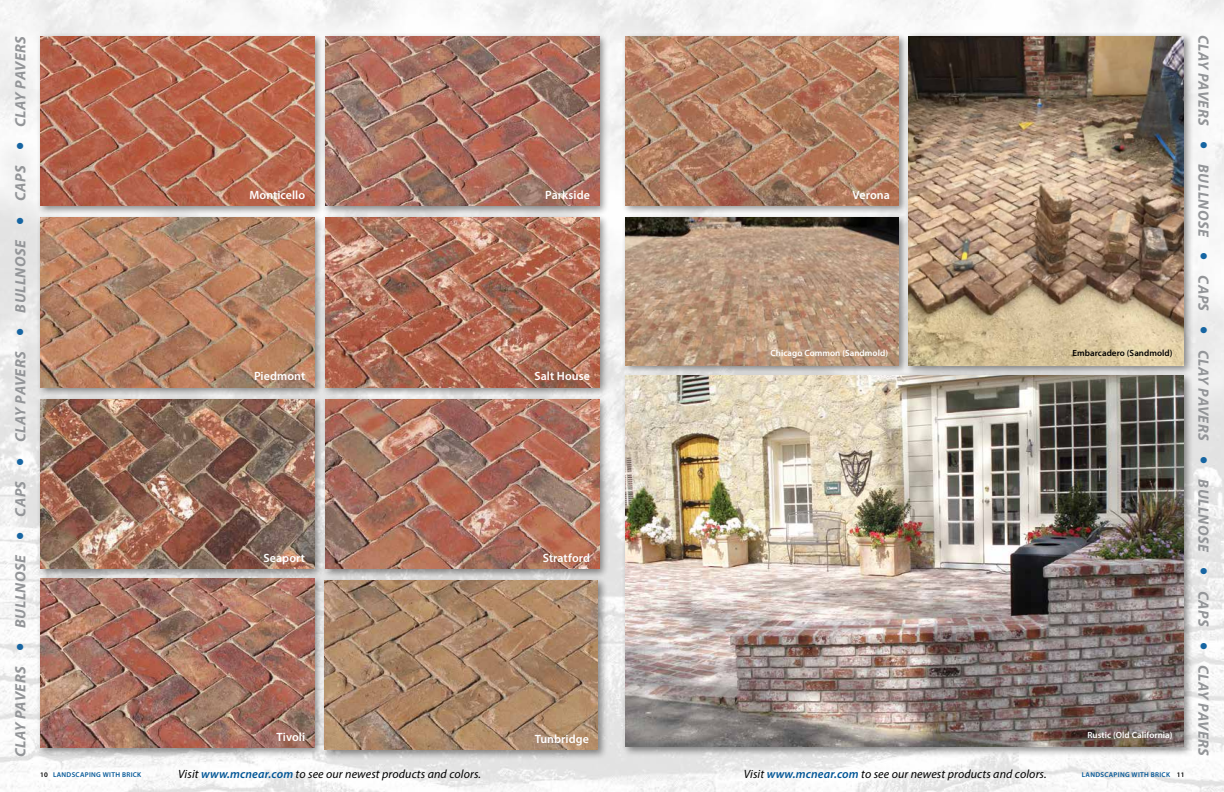
<style>
.page{position:relative;width:1224px;height:792px;background:#fff}
.page>*{position:absolute;margin:0;border:0;box-sizing:border-box;transform-origin:0 0}
.t1{font:italic 700 15px "Myriad Pro";letter-spacing:.03em;color:#939598}
.t2{font:italic 12px "Myriad Pro";letter-spacing:.01em;color:#000}
.t3{font:600 12px "Myriad Pro";letter-spacing:.005em;color:#fff}
.t4{font:600 9px "Myriad Pro";letter-spacing:.005em;color:#fff}
.t5{font:600 9px "Myriad Pro";letter-spacing:.005em;color:#000}
.t6{font:600 7px "Myriad Pro";letter-spacing:.045em;color:#005596}
.s1{font-size:24px;color:#1665a2}
.s2{color:#000}
.s3{font-weight:600;color:#005596}
</style>
<div class="page">
<img style="left:0;top:0;width:1224px;height:792px">
<div style="left:621px;top:371px;width:573px;height:386px;background:#000;opacity:.45"></div>
<img style="left:625px;top:375px;width:558px;height:372px">
<div style="left:905px;top:32px;width:289px;height:344px;background:#000;opacity:.45"></div>
<img style="left:909px;top:36px;width:274px;height:330px">
<div style="left:622px;top:214px;width:287px;height:161px;background:#000;opacity:.45"></div>
<img style="left:625px;top:218px;width:274px;height:147px">
<div style="left:622px;top:32px;width:287px;height:183px;background:#000;opacity:.45"></div>
<img style="left:625px;top:36px;width:274px;height:169px">
<div style="left:322px;top:33px;width:287px;height:183px;background:#000;opacity:.45"></div>
<img style="left:326px;top:37px;width:273px;height:169px">
<div style="left:37px;top:395px;width:287px;height:184px;background:#000;opacity:.45"></div>
<img style="left:40px;top:399px;width:274px;height:170px">
<div style="left:37px;top:33px;width:287px;height:183px;background:#000;opacity:.45"></div>
<img style="left:41px;top:37px;width:273px;height:169px">
<div style="left:37px;top:214px;width:287px;height:183px;background:#000;opacity:.45"></div>
<img style="left:41px;top:218px;width:273px;height:169px">
<div style="left:322px;top:214px;width:287px;height:183px;background:#000;opacity:.45"></div>
<img style="left:325px;top:218px;width:274px;height:169px">
<div style="left:322px;top:395px;width:287px;height:184px;background:#000;opacity:.45"></div>
<img style="left:326px;top:399px;width:273px;height:170px">
<div style="left:37px;top:574px;width:287px;height:184px;background:#000;opacity:.45"></div>
<img style="left:41px;top:578px;width:273px;height:170px">
<div style="left:320px;top:577px;width:288px;height:183px;background:#000;opacity:.45"></div>
<img style="left:324px;top:580px;width:274px;height:170px">
<p class="t1" style="left:11px;top:757px;width:723px;rotate:-90deg">CLAY PAVERS <span class="s1">•</span> BULLNOSE <span class="s1">•</span> CAPS <span class="s1">•</span> CLAY PAVERS <span class="s1">•</span> BULLNOSE <span class="s1">•</span> CAPS <span class="s1">•</span> CLAY PAVERS</p>
<p class="t1" style="left:1213px;top:35px;width:723px;rotate:90deg">CLAY PAVERS <span class="s1">•</span> BULLNOSE <span class="s1">•</span> CAPS <span class="s1">•</span> CLAY PAVERS <span class="s1">•</span> BULLNOSE <span class="s1">•</span> CAPS <span class="s1">•</span> CLAY PAVERS</p>
<p class="t6" style="left:40px;top:770px;width:103px"><span class="s2">10</span> LANDSCAPING WITH BRICK</p>
<p class="t2" style="left:178px;top:767px;width:304px">Visit <span class="s3">www.mcnear.com</span> to see our newest products and colors.</p>
<p class="t2" style="left:744px;top:767px;width:304px">Visit <span class="s3">www.mcnear.com</span> to see our newest products and colors.</p>
<p class="t6" style="left:1082px;top:770px;width:104px">LANDSCAPING WITH BRICK <span class="s2">11</span></p>
<p class="t3" style="left:545px;top:187px;width:46px">Parkside</p>
<p class="t3" style="left:853px;top:187px;width:39px">Verona</p>
<p class="t3" style="left:250px;top:187px;width:57px">Monticello</p>
<p class="t4" style="left:771px;top:347px;width:119px">Chicago Common (Sandmold)</p>
<p class="t5" style="left:1072px;top:348px;width:102px">Embarcadero (Sandmold)</p>
<p class="t3" style="left:254px;top:369px;width:53px">Piedmont</p>
<p class="t3" style="left:534px;top:369px;width:57px">Salt House</p>
<p class="t3" style="left:543px;top:550px;width:49px">Stratford</p>
<p class="t3" style="left:263px;top:550px;width:43px">Seaport</p>
<p class="t4" style="left:1087px;top:729px;width:87px">Rustic (Old California)</p>
<p class="t3" style="left:276px;top:729px;width:30px">Tivoli</p>
<p class="t3" style="left:535px;top:731px;width:56px">Tunbridge</p>
</div>
